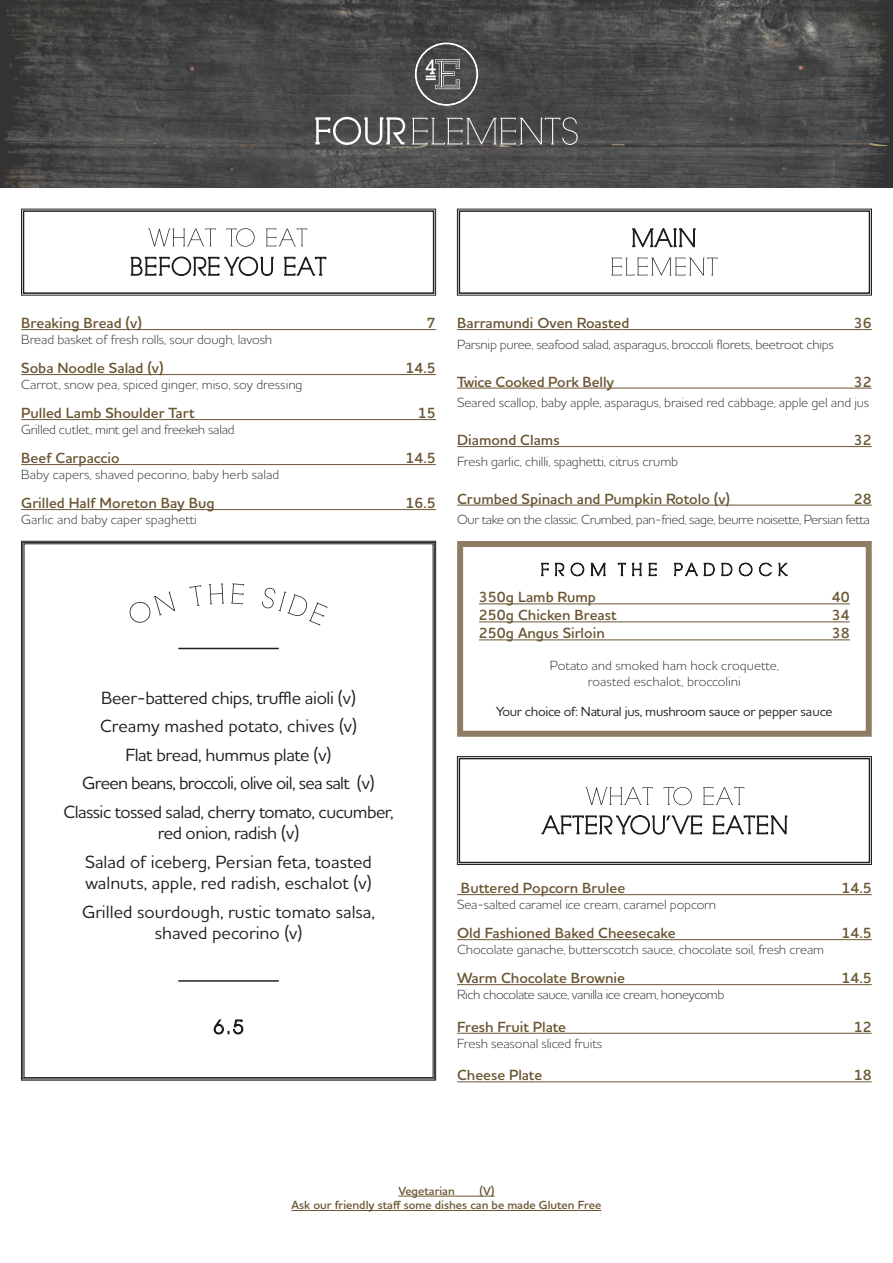
<style>
.page{position:relative;width:893px;height:1263px;background:#fff}
.page>*{position:absolute;margin:0;border:0;box-sizing:border-box;transform-origin:0 0}
.t1{font:500 18px/21.6px "Houschka Alt Pro";color:#231f20}
.t2{font:500 18px/21.6px "Houschka Alt Pro";letter-spacing:-.02em;color:#231f20;text-align:center}
.t3{font:500 18px "Houschka Alt Pro";letter-spacing:-.04em;color:#231f20}
.t4{font:600 15px "Houschka Alt Pro";color:#6b5633}
.t5{font:300 13.5px "Houschka Alt Pro";letter-spacing:-.01em;color:#231f20}
.t6{font:300 13.5px "Houschka Alt Pro";letter-spacing:-.03em;color:#231f20}
.t7{font:500 13.5px "Houschka Alt Pro";letter-spacing:-.02em;color:#231f20}
.t8{font:600 12px "Houschka Alt Pro";color:#6b5633}
</style>
<div class="page">
<img style="left:0;top:0;width:893px;height:188px">
<svg style="left:414px;top:42px;width:65px;height:64px;background:#636363"></svg>
<svg style="left:315px;top:117px;width:90px;height:28px"></svg>
<svg style="left:412px;top:117px;width:166px;height:28px;background:#616161"></svg>
<svg style="left:21px;top:209px;width:415px;height:87px"></svg>
<svg style="left:457px;top:209px;width:415px;height:87px"></svg>
<hr style="left:457px;top:329px;width:415px;height:1px;background:#6b5633">
<hr style="left:457px;top:388px;width:415px;height:1px;background:#6b5633">
<hr style="left:457px;top:446px;width:415px;height:1px;background:#6b5633">
<hr style="left:457px;top:505px;width:415px;height:1px;background:#6b5633">
<hr style="left:21px;top:329px;width:415px;height:1px;background:#6b5633">
<hr style="left:21px;top:374px;width:415px;height:1px;background:#6b5633">
<hr style="left:21px;top:419px;width:415px;height:1px;background:#6b5633">
<hr style="left:21px;top:464px;width:415px;height:1px;background:#6b5633">
<hr style="left:21px;top:509px;width:415px;height:1px;background:#6b5633">
<div style="left:457px;top:541px;width:415px;height:196px;border:6px solid #6b5633"></div>
<svg style="left:541px;top:562px;width:247px;height:15px"></svg>
<hr style="left:479px;top:603px;width:371px;height:1px;background:#6b5633">
<hr style="left:479px;top:621px;width:371px;height:1px;background:#6b5633">
<hr style="left:479px;top:639px;width:371px;height:1px;background:#6b5633">
<svg style="left:21px;top:541px;width:415px;height:539px"></svg>
<hr style="left:178px;top:648px;width:101px;height:1px;background:#231f20">
<hr style="left:178px;top:980px;width:101px;height:2px;background:#231f20">
<svg style="left:211px;top:1018px;width:33px;height:17px"></svg>
<svg style="left:457px;top:756px;width:415px;height:109px"></svg>
<div style="left:459px;top:758px;width:411px;height:105px;border:2px solid #231f20"></div>
<svg style="left:541px;top:813px;width:247px;height:23px"></svg>
<svg style="left:585px;top:787px;width:159px;height:18px"></svg>
<hr style="left:457px;top:894px;width:415px;height:1px;background:#6b5633">
<hr style="left:457px;top:939px;width:415px;height:1px;background:#6b5633">
<hr style="left:457px;top:984px;width:415px;height:1px;background:#6b5633">
<hr style="left:457px;top:1033px;width:415px;height:1px;background:#6b5633">
<hr style="left:457px;top:1081px;width:415px;height:1px;background:#6b5633">
<hr style="left:398px;top:1196px;width:97px;height:1px;background:#6b5633">
<hr style="left:292px;top:1210px;width:309px;height:1px;background:#6b5633">
<svg style="left:128px;top:583px;width:200px;height:42px"></svg>
<p class="t4" style="left:21px;top:313px;width:122px">Breaking Bread (v)</p>
<p class="t4" style="left:427px;top:313px;width:10px">7</p>
<p class="t5" style="left:21px;top:331px;width:253px">Bread basket of fresh rolls, sour dough, lavosh</p>
<p class="t4" style="left:21px;top:358px;width:144px">Soba Noodle Salad (v)</p>
<p class="t4" style="left:406px;top:358px;width:32px">14.5</p>
<p class="t5" style="left:21px;top:376px;width:283px">Carrot, snow pea, spiced ginger, miso, soy dressing</p>
<p class="t4" style="left:21px;top:403px;width:175px">Pulled Lamb Shoulder Tart</p>
<p class="t4" style="left:418px;top:403px;width:19px">15</p>
<p class="t5" style="left:21px;top:421px;width:215px">Grilled cutlet, mint gel and freekeh salad</p>
<p class="t4" style="left:21px;top:448px;width:100px">Beef Carpaccio</p>
<p class="t4" style="left:406px;top:448px;width:32px">14.5</p>
<p class="t5" style="left:21px;top:466px;width:260px">Baby capers, shaved pecorino, baby herb salad</p>
<p class="t4" style="left:21px;top:493px;width:195px">Grilled Half Moreton Bay Bug</p>
<p class="t4" style="left:406px;top:493px;width:32px">16.5</p>
<p class="t5" style="left:21px;top:511px;width:177px">Garlic and baby caper spaghetti</p>
<p class="t4" style="left:457px;top:313px;width:174px">Barramundi Oven Roasted</p>
<p class="t4" style="left:854px;top:313px;width:19px">36</p>
<p class="t5" style="left:457px;top:336px;width:378px">Parsnip puree, seafood salad, asparagus, broccoli florets, beetroot chips</p>
<p class="t4" style="left:457px;top:372px;width:158px">Twice Cooked Pork Belly</p>
<p class="t4" style="left:854px;top:372px;width:19px">32</p>
<p class="t5" style="left:457px;top:394px;width:414px">Seared scallop, baby apple, asparagus, braised red cabbage, apple gel and jus</p>
<p class="t4" style="left:457px;top:430px;width:104px">Diamond Clams</p>
<p class="t4" style="left:854px;top:430px;width:19px">32</p>
<p class="t5" style="left:457px;top:453px;width:222px">Fresh garlic, chilli, spaghetti, citrus crumb</p>
<p class="t4" style="left:457px;top:489px;width:274px">Crumbed Spinach and Pumpkin Rotolo (v)</p>
<p class="t4" style="left:854px;top:489px;width:19px">28</p>
<p class="t6" style="left:457px;top:511px;width:414px">Our take on the classic. Crumbed, pan-fried, sage, beurre noisette, Persian fetta</p>
<p class="t2" style="left:101px;top:686px;width:256px">Beer-battered chips, truffle aioli (v)</p>
<p class="t1" style="left:100px;top:715px;width:258px">Creamy mashed potato, chives (v)</p>
<p class="t2" style="left:126px;top:743px;width:207px">Flat bread, hummus plate (v)</p>
<p class="t3" style="left:82px;top:771px;width:294px">Green beans, broccoli, olive oil, sea salt (v)</p>
<p class="t2" style="left:63px;top:800px;width:332px">Classic tossed salad, cherry tomato, cucumber, red onion, radish (v)</p>
<p class="t1" style="left:85px;top:850px;width:288px">Salad of iceberg, Persian feta, toasted walnuts, apple, red radish, eschalot (v)</p>
<p class="t1" style="left:82px;top:900px;width:294px;text-align:center">Grilled sourdough, rustic tomato salsa, shaved pecorino (v)</p>
<p class="t4" style="left:479px;top:588px;width:118px">350g Lamb Rump</p>
<p class="t4" style="left:832px;top:588px;width:20px">40</p>
<p class="t4" style="left:479px;top:606px;width:139px">250g Chicken Breast</p>
<p class="t4" style="left:832px;top:606px;width:20px">34</p>
<p class="t4" style="left:479px;top:624px;width:127px">250g Angus Sirloin</p>
<p class="t4" style="left:832px;top:624px;width:19px">38</p>
<p class="t5" style="left:550px;top:657px;width:230px">Potato and smoked ham hock croquette,</p>
<p class="t5" style="left:588px;top:673px;width:154px">roasted eschalot, broccolini</p>
<p class="t7" style="left:496px;top:703px;width:338px">Your choice of: Natural jus, mushroom sauce or pepper sauce</p>
<p class="t4" style="left:461px;top:878px;width:166px">Buttered Popcorn Brulee</p>
<p class="t4" style="left:841px;top:878px;width:32px">14.5</p>
<p class="t5" style="left:457px;top:896px;width:260px">Sea-salted caramel ice cream, caramel popcorn</p>
<p class="t4" style="left:457px;top:923px;width:220px">Old Fashioned Baked Cheesecake</p>
<p class="t4" style="left:841px;top:923px;width:32px">14.5</p>
<p class="t5" style="left:457px;top:941px;width:368px">Chocolate ganache, butterscotch sauce, chocolate soil, fresh cream</p>
<p class="t4" style="left:457px;top:968px;width:169px">Warm Chocolate Brownie</p>
<p class="t4" style="left:841px;top:968px;width:32px">14.5</p>
<p class="t6" style="left:457px;top:986px;width:269px">Rich chocolate sauce, vanilla ice cream, honeycomb</p>
<p class="t4" style="left:457px;top:1017px;width:110px">Fresh Fruit Plate</p>
<p class="t4" style="left:854px;top:1017px;width:19px">12</p>
<p class="t5" style="left:457px;top:1035px;width:147px">Fresh seasonal sliced fruits</p>
<p class="t4" style="left:457px;top:1065px;width:87px">Cheese Plate</p>
<p class="t4" style="left:854px;top:1065px;width:19px">18</p>
<p class="t8" style="left:398px;top:1183px;width:58px">Vegetarian</p>
<p class="t8" style="left:479px;top:1183px;width:17px">(V)</p>
<p class="t8" style="left:292px;top:1197px;width:311px">Ask our friendly staff some dishes can be made Gluten Free</p>
</div>
